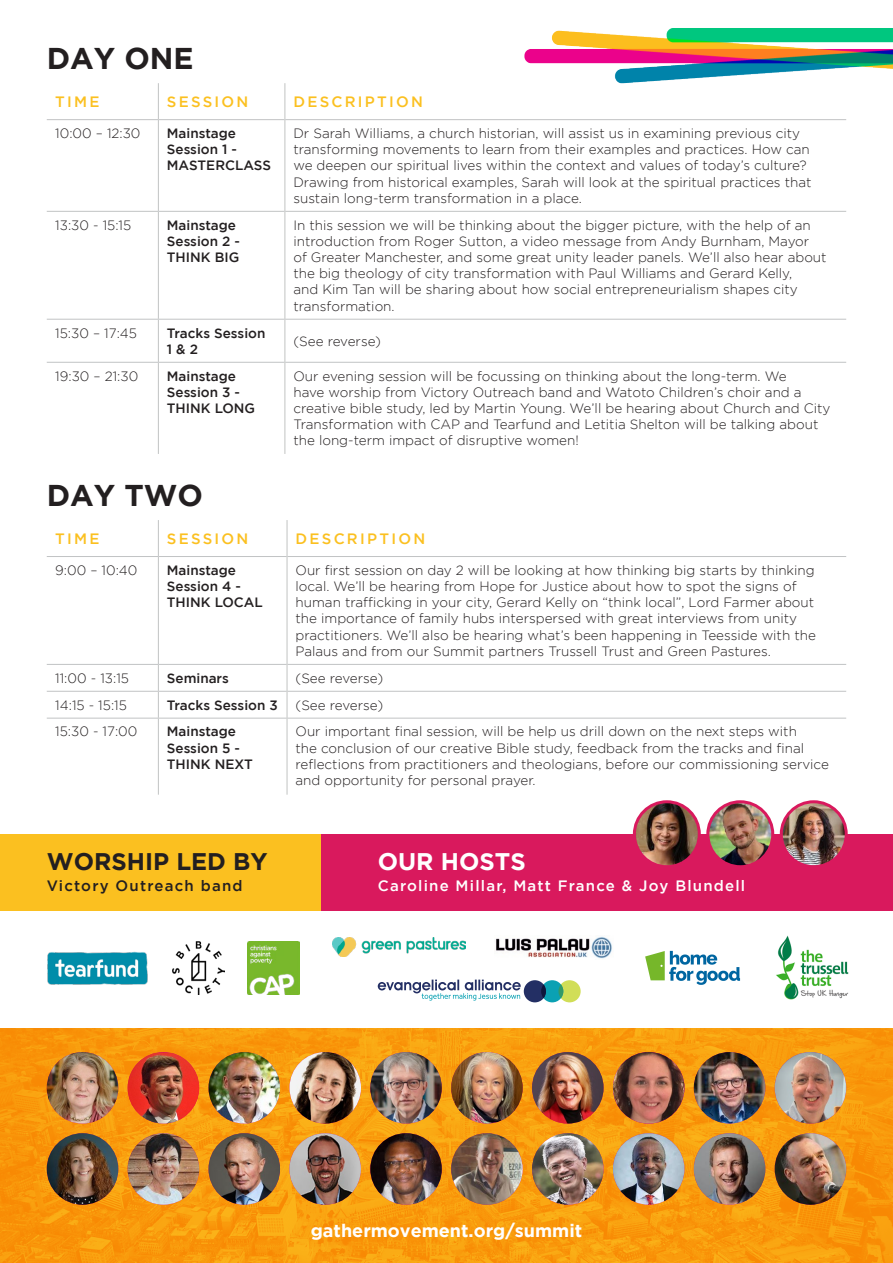
<style>
.page{position:relative;width:893px;height:1263px;background:#fff}
.page>*{position:absolute;margin:0;border:0;box-sizing:border-box;transform-origin:0 0}
.t1{font:700 30px "Gotham";color:#231f20}
.t2{font:700 24px "Gotham";color:#231f20}
.t3{font:700 24px "Gotham";color:#fff}
.t4{font:700 18px "Gotham";color:#fff}
.t5{font:500 15px "Gotham";letter-spacing:.15em;color:#fbc020}
.t6{font:500 15px "Gotham";letter-spacing:.08em;color:#fff}
.t7{font:500 15px "Gotham";letter-spacing:.08em;color:#231f20}
.t8{font:300 13.5px/16.2px "Gotham";color:#231f20}
.t9{font:500 13.5px/16.2px "Gotham";color:#231f20}
</style>
<div class="page">
<hr style="left:47px;top:119px;width:111px;height:1px;background:#c1c3c4">
<hr style="left:158px;top:119px;width:127px;height:1px;background:#c1c3c4">
<hr style="left:285px;top:119px;width:561px;height:1px;background:#c1c3c4">
<hr style="left:47px;top:211px;width:111px;height:1px;background:#c1c3c4">
<hr style="left:158px;top:211px;width:127px;height:1px;background:#c1c3c4">
<hr style="left:285px;top:211px;width:561px;height:1px;background:#c1c3c4">
<hr style="left:47px;top:319px;width:111px;height:1px;background:#c1c3c4">
<hr style="left:158px;top:319px;width:127px;height:1px;background:#c1c3c4">
<hr style="left:285px;top:319px;width:561px;height:1px;background:#c1c3c4">
<hr style="left:47px;top:362px;width:111px;height:1px;background:#c1c3c4">
<hr style="left:158px;top:362px;width:127px;height:1px;background:#c1c3c4">
<hr style="left:285px;top:362px;width:561px;height:1px;background:#c1c3c4">
<hr style="left:158px;top:83px;width:1px;height:36px;background:#c1c3c4">
<hr style="left:158px;top:120px;width:1px;height:91px;background:#c1c3c4">
<hr style="left:158px;top:212px;width:1px;height:107px;background:#c1c3c4">
<hr style="left:158px;top:320px;width:1px;height:42px;background:#c1c3c4">
<hr style="left:158px;top:363px;width:1px;height:91px;background:#c1c3c4">
<hr style="left:285px;top:83px;width:1px;height:37px;background:#c1c3c2">
<hr style="left:285px;top:120px;width:1px;height:91px;background:#c1c3c2">
<hr style="left:285px;top:211px;width:1px;height:108px;background:#c1c3c2">
<hr style="left:285px;top:319px;width:1px;height:43px;background:#c1c3c2">
<hr style="left:285px;top:362px;width:1px;height:92px;background:#c1c3c2">
<hr style="left:47px;top:556px;width:111px;height:1px;background:#c1c3c4">
<hr style="left:158px;top:556px;width:129px;height:1px;background:#c1c3c4">
<hr style="left:287px;top:556px;width:559px;height:1px;background:#c1c3c4">
<hr style="left:47px;top:664px;width:111px;height:1px;background:#c1c3c4">
<hr style="left:158px;top:664px;width:129px;height:1px;background:#c1c3c4">
<hr style="left:287px;top:664px;width:559px;height:1px;background:#c1c3c4">
<hr style="left:47px;top:691px;width:111px;height:1px;background:#c1c3c4">
<hr style="left:158px;top:691px;width:129px;height:1px;background:#c1c3c4">
<hr style="left:287px;top:691px;width:559px;height:1px;background:#c1c3c4">
<hr style="left:47px;top:718px;width:111px;height:1px;background:#c1c3c4">
<hr style="left:158px;top:718px;width:129px;height:1px;background:#c1c3c4">
<hr style="left:287px;top:718px;width:559px;height:1px;background:#c1c3c4">
<hr style="left:158px;top:520px;width:1px;height:36px;background:#c1c3c4">
<hr style="left:158px;top:557px;width:1px;height:107px;background:#c1c3c4">
<svg style="left:158px;top:665px;width:1px;height:53px"></svg>
<hr style="left:158px;top:718px;width:1px;height:77px;background:#c1c3c4">
<hr style="left:287px;top:520px;width:1px;height:36px;background:#c1c3c2">
<hr style="left:287px;top:556px;width:1px;height:108px;background:#c1c3c2">
<svg style="left:287px;top:664px;width:1px;height:54px"></svg>
<hr style="left:287px;top:718px;width:1px;height:77px;background:#c1c3c2">
<div style="left:0;top:834px;width:322px;height:76px;background:#fbc020"></div>
<div style="left:322px;top:834px;width:571px;height:76px;background:#d9195d"></div>
<img style="left:247px;top:942px;width:53px;height:52px">
<img style="left:776px;top:935px;width:73px;height:65px">
<img style="left:332px;top:938px;width:134px;height:19px">
<img style="left:47px;top:951px;width:101px;height:34px">
<img style="left:172px;top:941px;width:53px;height:53px">
<img style="left:496px;top:936px;width:116px;height:23px">
<svg style="left:0;top:1028px;width:893px;height:235px;background:#f89b0d"></svg>
<img style="left:47px;top:1052px;width:71px;height:71px;border-radius:36px">
<img style="left:47px;top:1133px;width:71px;height:72px;border-radius:36px">
<img style="left:289px;top:1052px;width:72px;height:71px;border-radius:36px">
<img style="left:370px;top:1133px;width:72px;height:72px;border-radius:36px">
<img style="left:128px;top:1053px;width:71px;height:70px">
<img style="left:128px;top:1133px;width:71px;height:72px;border-radius:36px">
<img style="left:451px;top:1133px;width:72px;height:72px;border-radius:36px">
<img style="left:451px;top:1052px;width:72px;height:71px;border-radius:36px">
<img style="left:781px;top:802px;width:65px;height:65px;border-radius:32px">
<div style="left:780px;top:800px;width:68px;height:68px;border:3px solid #d9195d;border-radius:50%"></div>
<img style="left:209px;top:1052px;width:71px;height:71px;border-radius:36px">
<img style="left:209px;top:1133px;width:71px;height:72px;border-radius:36px">
<img style="left:370px;top:1052px;width:72px;height:71px;border-radius:36px">
<img style="left:634px;top:802px;width:65px;height:65px;border-radius:32px">
<div style="left:633px;top:800px;width:68px;height:68px;border:3px solid #d9195d;border-radius:50%"></div>
<img style="left:532px;top:1133px;width:72px;height:72px;border-radius:36px">
<img style="left:775px;top:1052px;width:71px;height:71px;border-radius:36px">
<img style="left:775px;top:1133px;width:71px;height:72px;border-radius:36px">
<img style="left:694px;top:1052px;width:71px;height:71px;border-radius:36px">
<img style="left:694px;top:1133px;width:71px;height:72px;border-radius:36px">
<img style="left:289px;top:1133px;width:72px;height:72px;border-radius:36px">
<img style="left:613px;top:1052px;width:71px;height:71px;border-radius:36px">
<img style="left:708px;top:802px;width:65px;height:65px;border-radius:32px">
<div style="left:706px;top:800px;width:68px;height:68px;border:3px solid #d9195d;border-radius:50%"></div>
<img style="left:532px;top:1052px;width:72px;height:71px;border-radius:36px">
<img style="left:613px;top:1133px;width:71px;height:72px;border-radius:36px">
<img style="left:524px;top:28px;width:369px;height:56px">
<svg style="left:645px;top:951px;width:95px;height:34px"></svg>
<div style="left:558px;top:980px;width:23px;height:22px;background:#d1de57;border-radius:50%"></div>
<div style="left:541px;top:980px;width:22px;height:22px;background:#0aa1b3;border-radius:50%"></div>
<div style="left:524px;top:980px;width:22px;height:22px;background:#232f64;border-radius:50%"></div>
<svg style="left:558px;top:984px;width:5px;height:14px"></svg>
<div style="left:541px;top:984px;width:5px;height:14px;background:#0e163c;border-radius:50%"></div>
<svg style="left:378px;top:979px;width:143px;height:21px"></svg>
<p class="t1" style="left:47px;top:41px;width:148px">DAY ONE</p>
<p class="t5" style="left:55px;top:93px;width:46px">TIME</p>
<p class="t5" style="left:167px;top:93px;width:83px">SESSION</p>
<p class="t5" style="left:293px;top:93px;width:131px">DESCRIPTION</p>
<p class="t8" style="left:55px;top:125px;width:87px">10:00 – 12:30</p>
<p class="t9" style="left:167px;top:125px;width:106px">Mainstage<br>Session 1 -<br>MASTERCLASS</p>
<p class="t8" style="left:293px;top:125px;width:520px">Dr Sarah Williams, a church historian, will assist us in examining previous city transforming movements to learn from their examples and practices. How can we deepen our spiritual lives within the context and values of today’s culture?<br>Drawing from historical examples, Sarah will look at the spiritual practices that sustain long-term transformation in a place.</p>
<p class="t8" style="left:55px;top:217px;width:78px">13:30 - 15:15</p>
<p class="t9" style="left:167px;top:216px;width:75px">Mainstage<br>Session 2 -<br>THINK BIG</p>
<p class="t8" style="left:293px;top:217px;width:535px">In this session we will be thinking about the bigger picture, with the help of an introduction from Roger Sutton, a video message from Andy Burnham, Mayor<br>of Greater Manchester, and some great unity leader panels. We’ll also hear about the big theology of city transformation with Paul Williams and Gerard Kelly,<br>and Kim Tan will be sharing about how social entrepreneurialism shapes city transformation.</p>
<p class="t8" style="left:55px;top:324px;width:83px">15:30 – 17:45</p>
<p class="t9" style="left:167px;top:324px;width:100px">Tracks Session<br>1 &amp; 2</p>
<p class="t8" style="left:293px;top:333px;width:89px">(See reverse)</p>
<p class="t8" style="left:55px;top:368px;width:85px">19:30 – 21:30</p>
<p class="t9" style="left:167px;top:367px;width:90px">Mainstage<br>Session 3 -<br>THINK LONG</p>
<p class="t8" style="left:293px;top:368px;width:539px">Our evening session will be focussing on thinking about the long-term. We<br>have worship from Victory Outreach band and Watoto Children’s choir and a creative bible study, led by Martin Young. We’ll be hearing about Church and City Transformation with CAP and Tearfund and Letitia Shelton will be talking about the long-term impact of disruptive women!</p>
<p class="t1" style="left:47px;top:478px;width:158px">DAY TWO</p>
<p class="t5" style="left:55px;top:530px;width:46px">TIME</p>
<p class="t5" style="left:167px;top:530px;width:83px">SESSION</p>
<p class="t5" style="left:296px;top:530px;width:131px">DESCRIPTION</p>
<p class="t8" style="left:55px;top:562px;width:84px">9:00 – 10:40</p>
<p class="t9" style="left:167px;top:562px;width:98px">Mainstage<br>Session 4 -<br>THINK LOCAL</p>
<p class="t8" style="left:296px;top:562px;width:522px">Our first session on day 2 will be looking at how thinking big starts by thinking local. We’ll be hearing from Hope for Justice about how to spot the signs of human trafficking in your city, Gerard Kelly on “think local”, Lord Farmer about the importance of family hubs interspersed with great interviews from unity practitioners. We’ll also be hearing what’s been happening in Teesside with the Palaus and from our Summit partners Trussell Trust and Green Pastures.</p>
<p class="t8" style="left:55px;top:670px;width:75px">11:00 - 13:15</p>
<p class="t9" style="left:167px;top:670px;width:64px">Seminars</p>
<p class="t8" style="left:296px;top:670px;width:89px">(See reverse)</p>
<p class="t8" style="left:55px;top:697px;width:73px">14:15 - 15:15</p>
<p class="t9" style="left:167px;top:696px;width:112px">Tracks Session 3</p>
<p class="t8" style="left:296px;top:697px;width:89px">(See reverse)</p>
<p class="t8" style="left:55px;top:723px;width:84px">15:30 - 17:00</p>
<p class="t9" style="left:167px;top:723px;width:88px">Mainstage<br>Session 5 -<br>THINK NEXT</p>
<p class="t8" style="left:296px;top:723px;width:535px">Our important final session, will be help us drill down on the next steps with<br>the conclusion of our creative Bible study, feedback from the tracks and final reflections from practitioners and theologians, before our commissioning service and opportunity for personal prayer.</p>
<p class="t2" style="left:47px;top:847px;width:222px">WORSHIP LED BY</p>
<p class="t7" style="left:47px;top:877px;width:197px">Victory Outreach band</p>
<p class="t3" style="left:378px;top:847px;width:150px">OUR HOSTS</p>
<p class="t6" style="left:378px;top:877px;width:369px">Caroline Millar, Matt France &amp; Joy Blundell</p>
<p class="t4" style="left:311px;top:1220px;width:273px">gathermovement.org/summit</p>
</div>
